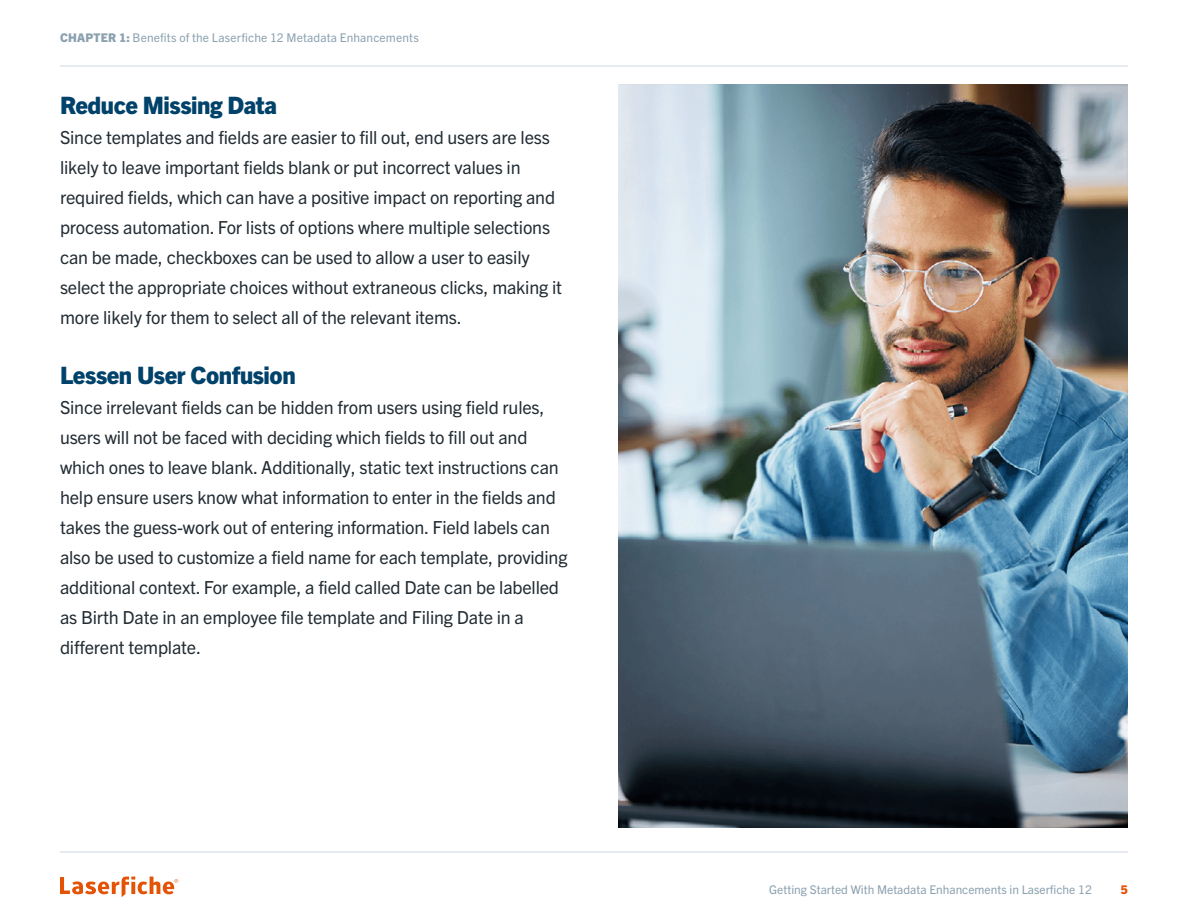
<style>
.page{position:relative;width:1188px;height:918px;background:#fff}
.page>*{position:absolute;margin:0;border:0;box-sizing:border-box;transform-origin:0 0}
.t1{font:800 24px "Trade Gothic Next LT Pro";letter-spacing:-.02em;color:#01426a}
.t2{font:18px/30px "Trade Gothic Next LT Pro";letter-spacing:-.01em;color:#222c33}
.t3{font:12px "Trade Gothic Next LT Pro";color:#8ba1b0}
.t4{font:800 12px "Trade Gothic Next LT Pro";color:#e35205}
.s1{font-weight:800}
</style>
<div class="page">
<svg style="left:60px;top:877px;width:118px;height:20px"></svg>
<hr style="left:60px;top:851px;width:1068px;height:2px;background:#dde5ed">
<hr style="left:60px;top:65px;width:1068px;height:2px;background:#dde5ed">
<img style="left:618px;top:84px;width:510px;height:744px">
<p class="t3" style="left:60px;top:29px;width:360px"><span class="s1">CHAPTER 1:</span> Benefits of the Laserfiche 12 Metadata Enhancements</p>
<h1 class="t1" style="left:60px;top:89px;width:218px">Reduce Missing Data</h1>
<p class="t2" style="left:60px;top:121px;width:504px">Since templates and fields are easier to fill out, end users are less likely to leave important fields blank or put incorrect values in required fields, which can have a positive impact on reporting and process automation. For lists of options where multiple selections can be made, checkboxes can be used to allow a user to easily select the appropriate choices without extraneous clicks, making it more likely for them to select all of the relevant items.</p>
<h1 class="t1" style="left:60px;top:359px;width:237px">Lessen User Confusion</h1>
<p class="t2" style="left:60px;top:391px;width:509px">Since irrelevant fields can be hidden from users using field rules, users will not be faced with deciding which fields to fill out and which ones to leave blank. Additionally, static text instructions can help ensure users know what information to enter in the fields and takes the guess-work out of entering information. Field labels can also be used to customize a field name for each template, providing additional context. For example, a field called Date can be labelled as Birth Date in an employee file template and Filing Date in a different template.</p>
<p class="t3" style="left:769px;top:881px;width:324px">Getting Started With Metadata Enhancements in Laserfiche 12</p>
<p class="t4" style="left:1121px;top:881px;width:9px">5</p>
</div>
